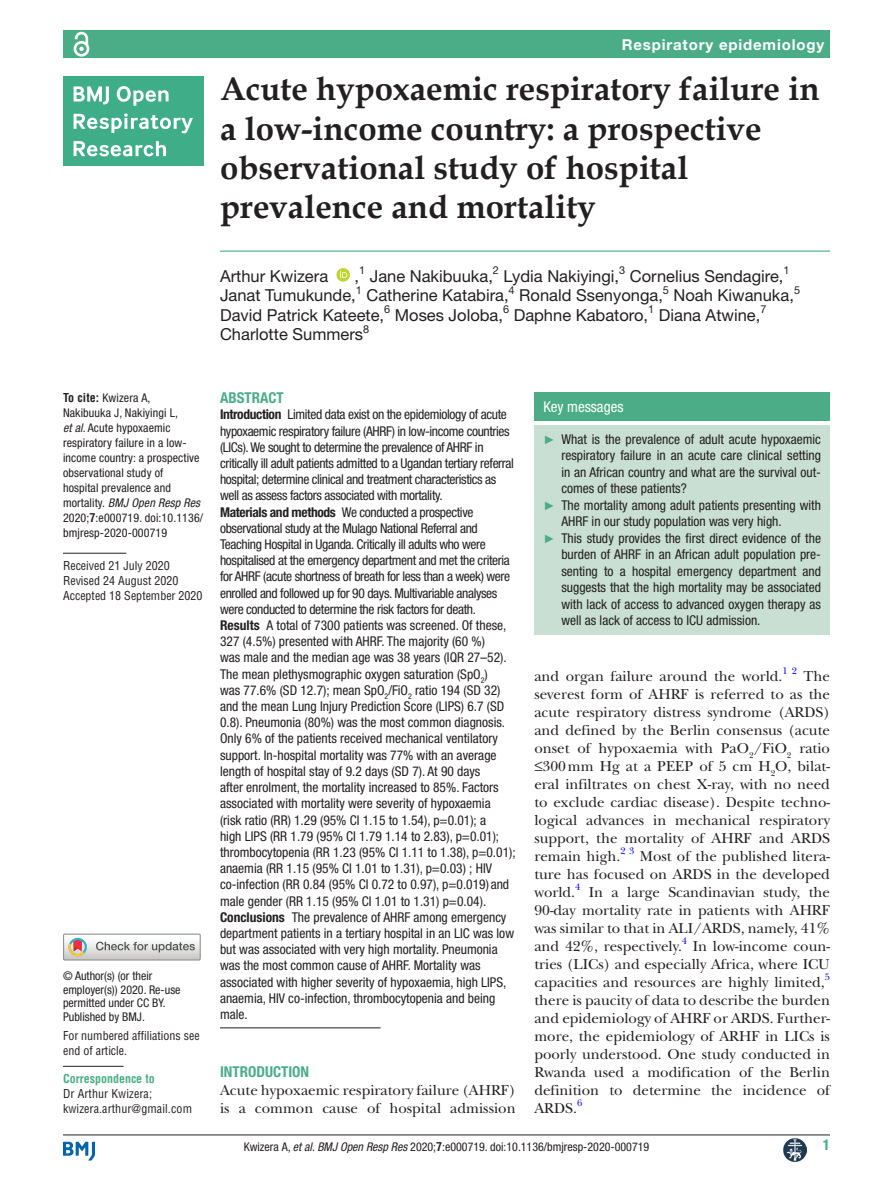
<style>
.page{position:relative;width:893px;height:1191px;background:#fff}
.page>*{position:absolute;margin:0;border:0;box-sizing:border-box;transform-origin:0 0}
.t1{font:700 33px/39px "Book Antiqua";color:#231f20}
.t2{font:16.5px/19.5px "Helvetica Neue LT Std";color:#231f20}
.t3{font:15px/18px "New Baskerville";color:#231f20;text-align:justify}
.t4{font:700 15px "Helvetica Neue LT Std";letter-spacing:.055em;color:#fff}
.t5{font:700 condensed 15px "Helvetica Neue LT Std";color:#4bad87}
.t6{font:condensed 15px "Helvetica Neue LT Std";color:#fff}
.t7{font:condensed 13.5px/16.2px "Helvetica Neue LT Std";color:#231f20}
.t8{font:condensed 12px/15px "Helvetica Neue LT Std";letter-spacing:.01em;color:#231f20}
.t9{font:condensed 12px/15px "Helvetica LT Std";color:#231f20}
.t10{font:700 condensed 12px "Helvetica";color:#4bad87}
.t11{font:10.95px "Helvetica Neue LT Std";color:#231f20}
.t12{font:9.9px "New Baskerville";color:#00f}
.s1{font-family:"Helvetica";font-weight:700}
.s2{font-style:italic}
.s3{font-weight:700}
.s4{font-family:"Arial";font-stretch:normal;font-size:12px;color:#4bad87}
</style>
<div class="page">
<svg style="left:63px;top:1141px;width:32px;height:19px"></svg>
<hr style="left:63px;top:1134px;width:767px;height:1px;background:#231f20">
<img style="left:783px;top:1138px;width:23px;height:23px">
<div style="left:63px;top:933px;width:138px;height:27px;border:1px solid #969090"></div>
<svg style="left:64px;top:934px;width:136px;height:26px"></svg>
<hr style="left:63px;top:553px;width:63px;height:1px;background:#231f20">
<hr style="left:63px;top:1066px;width:61px;height:1px;background:#231f20">
<div style="left:63px;top:76px;width:140px;height:90px;background:#3fae88"></div>
<svg style="left:74px;top:86px;width:35px;height:19px"></svg>
<svg style="left:117px;top:86px;width:52px;height:20px"></svg>
<svg style="left:74px;top:113px;width:119px;height:20px"></svg>
<svg style="left:74px;top:141px;width:92px;height:15px"></svg>
<hr style="left:220px;top:250px;width:610px;height:2px;background:#4bad87">
<svg style="left:336px;top:268px;width:14px;height:14px"></svg>
<div style="left:63px;top:31px;width:767px;height:27px;background:#4bad87"></div>
<svg style="left:72px;top:30px;width:20px;height:27px"></svg>
<hr style="left:220px;top:1027px;width:161px;height:1px;background:#231f20">
<div style="left:534px;top:392px;width:296px;height:29px;background:#4bad87"></div>
<div style="left:534px;top:425px;width:296px;height:209px;background:#c9dfd3"></div>
<p class="t4" style="left:622px;top:35px;width:204px">Respiratory epidemiology</p>
<h1 class="t1" style="left:220px;top:70px;width:601px">Acute hypoxaemic respiratory failure in a low-income country: a prospective observational study of hospital prevalence and mortality</h1>
<p class="t2" style="left:220px;top:266px;width:581px;text-indent:134px">,<sup>1</sup> Jane Nakibuuka,<sup>2</sup> Lydia Nakiyingi,<sup>3</sup> Cornelius Sendagire,<sup>1<br></sup>Janat Tumukunde,<sup>1</sup> Catherine Katabira,<sup>4</sup> Ronald Ssenyonga,<sup>5</sup> Noah Kiwanuka,<sup>5<br></sup>David Patrick Kateete,<sup>6</sup> Moses Joloba,<sup>6</sup> Daphne Kabatoro,<sup>1</sup> Diana Atwine,<sup>7<br></sup>Charlotte Summers</p>
<p class="t2" style="left:220px;top:266px;width:110px">Arthur Kwizera</p>
<p class="t11" style="left:363px;top:322px;width:8px">8</p>
<p class="t8" style="left:63px;top:390px;width:142px"><span class="s1">To cite:</span> Kwizera A,<br>Nakibuuka J, Nakiyingi L,<br><span class="s2">et al</span>. Acute hypoxaemic respiratory failure in a low&shy;income country: a prospective observational study of<br>hospital prevalence and mortality. <span class="s2">BMJ Open Resp Res<br></span>2020;<span class="s1">7</span>:e000719. doi:10.1136/ bmjresp-2020-000719</p>
<p class="t9" style="left:63px;top:558px;width:141px">Received 21 July 2020<br>Revised 24 August 2020<br>Accepted 18 September 2020</p>
<p class="t8" style="left:63px;top:969px;width:119px;line-height:13.5px">© Author(s) (or their employer(s)) 2020. Re-use permitted under CC BY.<br>Published by BMJ.</p>
<p class="t9" style="left:63px;top:1027px;width:138px">For numbered affiliations see end of article.</p>
<p class="t10" style="left:63px;top:1071px;width:93px">Correspondence to</p>
<p class="t9" style="left:63px;top:1086px;width:130px">Dr Arthur Kwizera; kwizera.arthur@gmail.com</p>
<p class="t5" style="left:220px;top:389px;width:65px">ABSTRACT</p>
<p class="t7" style="left:220px;top:406px;width:297px"><span class="s3">Introduction</span> Limited data exist on the epidemiology of acute hypoxaemic respiratory failure (AHRF) in low-income countries (LICs). We sought to determine the prevalence of AHRF in critically ill adult patients admitted to a Ugandan tertiary referral hospital; determine clinical and treatment characteristics as well as assess factors associated with mortality.<br><span class="s3">Materials and methods</span> We conducted a prospective observational study at the Mulago National Referral and Teaching Hospital in Uganda. Critically ill adults who were hospitalised at the emergency department and met the criteria for AHRF (acute shortness of breath for less than a week) were enrolled and followed up for 90 days. Multivariable analyses were conducted to determine the risk factors for death.<br><span class="s3">Results</span> A total of 7300 patients was screened. Of these, 327 (4.5%) presented with AHRF. The majority (60 %)<br>was male and the median age was 38 years (IQR 27–52).<br>The mean plethysmographic oxygen saturation (SpO<sub>2</sub>)<br>was 77.6% (SD 12.7); mean SpO<sub>2</sub>/FiO<sub>2</sub> ratio 194 (SD 32) and the mean Lung Injury Prediction Score (LIPS) 6.7 (SD 0.8). Pneumonia (80%) was the most common diagnosis.<br>Only 6% of the patients received mechanical ventilatory support. In-hospital mortality was 77% with an average length of hospital stay of 9.2 days (SD 7). At 90 days<br>after enrolment, the mortality increased to 85%. Factors associated with mortality were severity of hypoxaemia<br>(risk ratio (RR) 1.29 (95% CI 1.15 to 1.54), p=0.01); a<br>high LIPS (RR 1.79 (95% CI 1.79 1.14 to 2.83), p=0.01); thrombocytopenia (RR 1.23 (95% CI 1.11 to 1.38), p=0.01); anaemia (RR 1.15 (95% CI 1.01 to 1.31), p=0.03) ; HIV co-infection (RR 0.84 (95% CI 0.72 to 0.97), p=0.019) and male gender (RR 1.15 (95% CI 1.01 to 1.31) p=0.04).<br><span class="s3">Conclusions</span> The prevalence of AHRF among emergency department patients in a tertiary hospital in an LIC was low but was associated with very high mortality. Pneumonia was the most common cause of AHRF. Mortality was associated with higher severity of hypoxaemia, high LIPS, anaemia, HIV co-infection, thrombocytopenia and being male.</p>
<p class="t5" style="left:220px;top:1062px;width:91px">INTRODUCTION</p>
<p class="t3" style="left:220px;top:1081px;width:297px">Acute hypoxaemic respiratory failure (AHRF) is a common cause of hospital admission</p>
<p class="t6" style="left:543px;top:398px;width:82px">Key messages</p>
<p class="t7" style="left:543px;top:431px;width:279px"><span class="s4">►</span> What is the prevalence of adult acute hypoxaemic</p>
<p class="t7" style="left:561px;top:447px;width:261px">respiratory failure in an acute care clinical setting</p>
<p class="t7" style="left:561px;top:464px;width:261px">in an African country and what are the survival out-</p>
<p class="t7" style="left:561px;top:480px;width:127px">comes of these patients?</p>
<p class="t7" style="left:543px;top:497px;width:279px"><span class="s4">►</span> The mortality among adult patients presenting with</p>
<p class="t7" style="left:561px;top:513px;width:222px">AHRF in our study population was very high.</p>
<p class="t7" style="left:543px;top:530px;width:279px"><span class="s4">►</span> This study provides the first direct evidence of the</p>
<p class="t7" style="left:561px;top:546px;width:261px">burden of AHRF in an African adult population pre-</p>
<p class="t7" style="left:561px;top:563px;width:261px">senting to a hospital emergency department and</p>
<p class="t7" style="left:561px;top:579px;width:261px">suggests that the high mortality may be associated</p>
<p class="t7" style="left:561px;top:596px;width:261px">with lack of access to advanced oxygen therapy as</p>
<p class="t7" style="left:561px;top:612px;width:201px">well as lack of access to ICU admission.</p>
<p class="t3" style="left:534px;top:667px;width:297px">and organ failure around the world.<sup>1</sup> <sup>2</sup> The severest form of AHRF is referred to as the acute respiratory distress syndrome (ARDS) and defined by the Berlin consensus (acute onset of hypoxaemia with PaO<sub>2</sub>/FiO<sub>2</sub> ratio ≤300mm Hg at a PEEP of 5 cm H<sub>2</sub>O, bilat&shy;eral infiltrates on chest X-ray, with no need to exclude cardiac disease). Despite techno&shy;logical advances in mechanical respiratory support, the mortality of AHRF and ARDS remain high.</p>
<p class="t12" style="left:620px;top:845px;width:15px">2 3</p>
<p class="t3" style="left:534px;top:847px;width:297px;text-indent:105px">Most of the published litera&shy;ture has focused on ARDS in the developed world.</p>
<p class="t12" style="left:575px;top:881px;width:7px">4</p>
<p class="t3" style="left:534px;top:883px;width:297px;text-indent:54px">In a large Scandinavian study, the 90-day mortality rate in patients with AHRF was similar to that in ALI/ARDS, namely, 41% and 42%, respectively.</p>
<p class="t12" style="left:682px;top:935px;width:7px">4</p>
<p class="t3" style="left:534px;top:937px;width:297px;text-indent:158px">In low-income coun&shy;tries (LICs) and especially Africa, where ICU capacities and resources are highly limited,</p>
<p class="t12" style="left:825px;top:971px;width:7px">5</p>
<p class="t3" style="left:534px;top:991px;width:297px">there is paucity of data to describe the burden and epidemiology of AHRF or ARDS. Further&shy;more, the epidemiology of ARHF in LICs is poorly understood. One study conducted in Rwanda used a modification of the Berlin definition to determine the incidence of ARDS.</p>
<p class="t12" style="left:577px;top:1097px;width:7px">6</p>
<p class="t8" style="left:244px;top:1138px;width:407px">Kwizera A, <span class="s2">et al</span>. <span class="s2">BMJ Open Resp Res</span> 2020;<span class="s1">7</span>:e000719. doi:10.1136/bmjresp-2020-000719</p>
<p class="t5" style="left:823px;top:1135px;width:9px">1</p>
</div>
